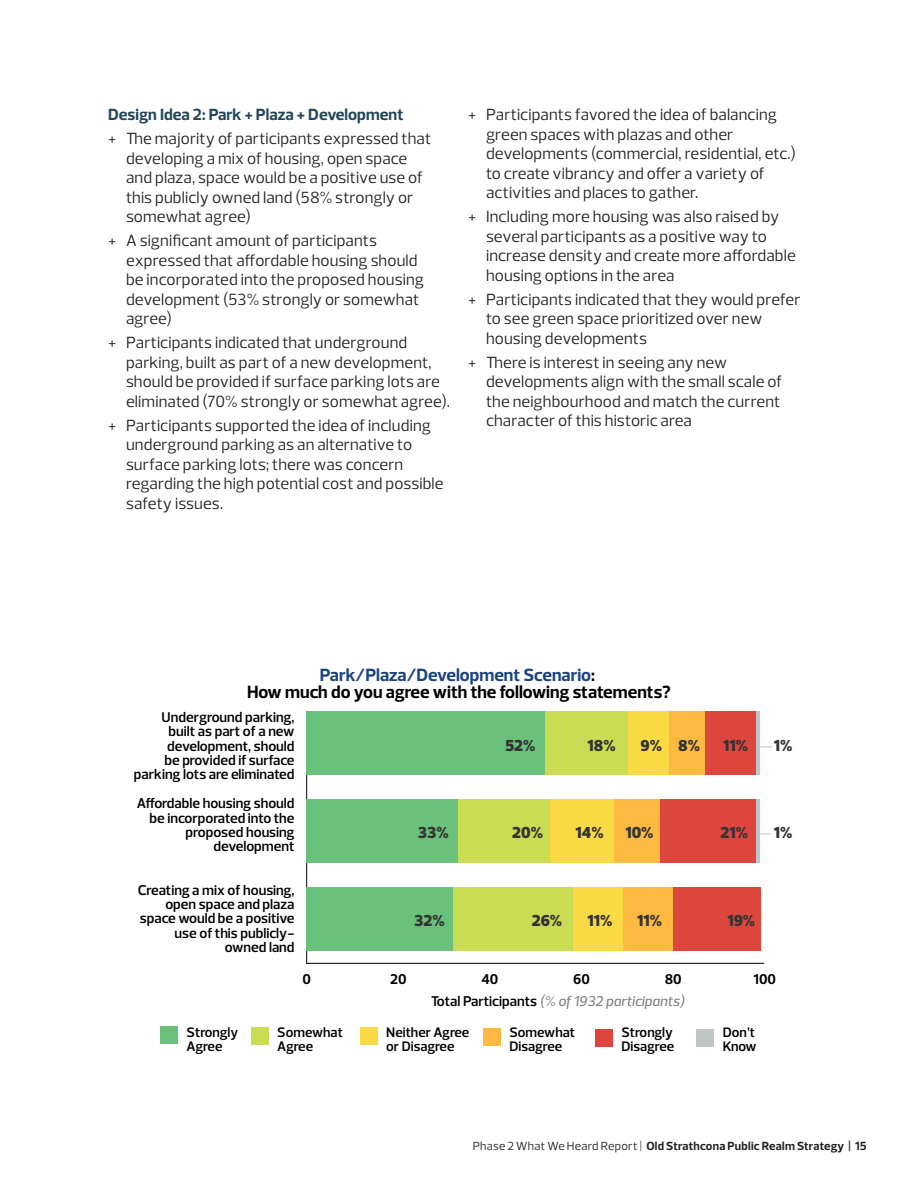
<style>
.page{position:relative;width:918px;height:1188px;background:#fff}
.page>*{position:absolute;margin:0;border:0;box-sizing:border-box;transform-origin:0 0}
.t1{font:700 18px/17.1px "Prelo";color:#000;text-align:center}
.t2{font:16.5px/19.5px "Prelo";letter-spacing:.005em;color:#231f20}
.Header_6{font:700 16.5px "Prelo";color:#22445a}
.t3{font:900 16.2px "Prelo";color:#333}
.t4{font:600 14.4px/14.4px "Prelo";color:#000;text-align:right}
.t5{font:italic 500 14.4px "Prelo";color:#808080}
.t6{font:700 14.4px "Prelo";color:#000}
.t7{font:600 14.1px/14.1px "Prelo";color:#000}
.t8{font:700 12px "Prelo";letter-spacing:.015em;color:#231f20}
.s1{color:#1a4380}
.s2{font-weight:600;font-style:normal;color:#000}
.s3{font-weight:400}
</style>
<div class="page">
<div style="left:160px;top:1026px;width:18px;height:18px;background:#6ac17b"></div>
<div style="left:251px;top:1027px;width:17px;height:17px;background:#c9dc53"></div>
<div style="left:483px;top:1028px;width:18px;height:18px;background:#fdb940"></div>
<div style="left:360px;top:1028px;width:17px;height:17px;background:#fadb46"></div>
<div style="left:595px;top:1029px;width:17px;height:17px;background:#dc463d"></div>
<div style="left:696px;top:1030px;width:18px;height:17px;background:#bfc6c6"></div>
<hr style="left:307px;top:963px;width:457px;height:1px;background:#000">
<hr style="left:306px;top:712px;width:1px;height:251px;background:#000">
<hr style="left:756px;top:712px;width:4px;height:63px;background:#bfc6c6">
<hr style="left:756px;top:800px;width:4px;height:63px;background:#bfc6c6">
<div style="left:705px;top:712px;width:51px;height:63px;background:#dc463d"></div>
<div style="left:659px;top:800px;width:97px;height:63px;background:#dc463d"></div>
<div style="left:673px;top:888px;width:87px;height:63px;background:#dc463d"></div>
<div style="left:669px;top:712px;width:36px;height:63px;background:#fdb940"></div>
<div style="left:614px;top:800px;width:45px;height:63px;background:#fdb940"></div>
<div style="left:623px;top:888px;width:50px;height:63px;background:#fdb940"></div>
<div style="left:627px;top:712px;width:42px;height:63px;background:#fadb46"></div>
<div style="left:549px;top:800px;width:65px;height:63px;background:#fadb46"></div>
<div style="left:572px;top:888px;width:51px;height:63px;background:#fadb46"></div>
<div style="left:545px;top:712px;width:82px;height:63px;background:#c9dc53"></div>
<div style="left:458px;top:800px;width:91px;height:63px;background:#c9dc53"></div>
<div style="left:453px;top:888px;width:119px;height:63px;background:#c9dc53"></div>
<div style="left:307px;top:712px;width:238px;height:63px;background:#6ac17b"></div>
<div style="left:307px;top:800px;width:151px;height:63px;background:#6ac17b"></div>
<div style="left:307px;top:888px;width:146px;height:63px;background:#6ac17b"></div>
<svg style="left:760px;top:746px;width:12px;height:1px"></svg>
<p class="Header_6" style="left:108px;top:105px;width:297px">Design Idea 2: Park + Plaza + Development</p>
<p class="t2" style="left:126px;top:129px;width:307px;text-indent:-18px">+ The majority of participants expressed that developing a mix of housing, open space and plaza, space would be a positive use of this publicly owned land (58% strongly or somewhat agree)</p>
<p class="t2" style="left:126px;top:231px;width:299px;text-indent:-18px">+ A significant amount of participants expressed that affordable housing should be incorporated into the proposed housing development (53% strongly or somewhat agree)</p>
<p class="t2" style="left:126px;top:333px;width:325px;text-indent:-18px">+ Participants indicated that underground parking, built as part of a new development, should be provided if surface parking lots are eliminated (70% strongly or somewhat agree).</p>
<p class="t2" style="left:126px;top:416px;width:319px;text-indent:-18px">+ Participants supported the idea of including underground parking as an alternative to surface parking lots; there was concern regarding the high potential cost and possible safety issues.</p>
<p class="t2" style="left:486px;top:105px;width:311px;text-indent:-18px">+ Participants favored the idea of balancing green spaces with plazas and other developments (commercial, residential, etc.) to create vibrancy and offer a variety of activities and places to gather.</p>
<p class="t2" style="left:486px;top:207px;width:311px;text-indent:-18px">+ Including more housing was also raised by several participants as a positive way to increase density and create more affordable housing options in the area</p>
<p class="t2" style="left:486px;top:290px;width:316px;text-indent:-18px">+ Participants indicated that they would prefer to see green space prioritized over new housing developments</p>
<p class="t2" style="left:486px;top:353px;width:298px;text-indent:-18px">+ There is interest in seeing any new developments align with the small scale of the neighbourhood and match the current character of this historic area</p>
<p class="t1" style="left:247px;top:667px;width:425px"><span class="s1">Park/Plaza/Development Scenario</span>:<br>How much do you agree with the following statements?</p>
<p class="t4" style="left:134px;top:710px;width:162px">Underground parking, built as part of a new development, should<br>be provided if surface parking lots are eliminated</p>
<p class="t4" style="left:137px;top:796px;width:159px">Affordable housing should be incorporated into the proposed housing development</p>
<p class="t4" style="left:138px;top:883px;width:158px">Creating a mix of housing, open space and plaza space would be a positive use of this publicly&shy;owned land</p>
<p class="t3" style="left:505px;top:736px;width:32px">52%</p>
<p class="t3" style="left:588px;top:736px;width:30px">18%</p>
<p class="t3" style="left:640px;top:736px;width:61px">9% 8%</p>
<p class="t3" style="left:723px;top:736px;width:26px">11%</p>
<p class="t3" style="left:418px;top:823px;width:32px">33%</p>
<p class="t3" style="left:512px;top:823px;width:32px">20%</p>
<p class="t3" style="left:576px;top:823px;width:30px">14%</p>
<p class="t3" style="left:625px;top:823px;width:30px">10%</p>
<p class="t3" style="left:721px;top:823px;width:29px">21%</p>
<p class="t3" style="left:414px;top:911px;width:32px">32%</p>
<p class="t3" style="left:532px;top:911px;width:32px">26%</p>
<p class="t3" style="left:588px;top:911px;width:26px">11%</p>
<p class="t3" style="left:637px;top:911px;width:26px">11%</p>
<p class="t3" style="left:727px;top:911px;width:29px">19%</p>
<p class="t3" style="left:774px;top:736px;width:20px">1%</p>
<p class="t3" style="left:774px;top:823px;width:20px">1%</p>
<p class="t6" style="left:302px;top:970px;width:10px">0</p>
<p class="t6" style="left:390px;top:970px;width:18px">20</p>
<p class="t6" style="left:481px;top:970px;width:19px">40</p>
<p class="t6" style="left:573px;top:970px;width:18px">60</p>
<p class="t6" style="left:665px;top:970px;width:19px">80</p>
<p class="t6" style="left:754px;top:970px;width:24px">100</p>
<p class="t5" style="left:431px;top:992px;width:255px"><span class="s2">Total Participants</span> (% of 1932 participants)</p>
<p class="t7" style="left:187px;top:1025px;width:53px">Strongly<br>Agree</p>
<p class="t7" style="left:277px;top:1025px;width:67px">Somewhat<br>Agree</p>
<p class="t7" style="left:510px;top:1025px;width:67px">Somewhat<br>Disagree</p>
<p class="t7" style="left:386px;top:1025px;width:85px">Neither Agree or Disagree</p>
<p class="t7" style="left:621px;top:1025px;width:54px">Strongly<br>Disagree</p>
<p class="t7" style="left:723px;top:1025px;width:35px">Don’t<br>Know</p>
<p class="t8" style="left:473px;top:1139px;width:395px"><span class="s3">Phase 2 What We Heard Report |</span> Old Strathcona Public Realm Strategy | 15</p>
</div>
